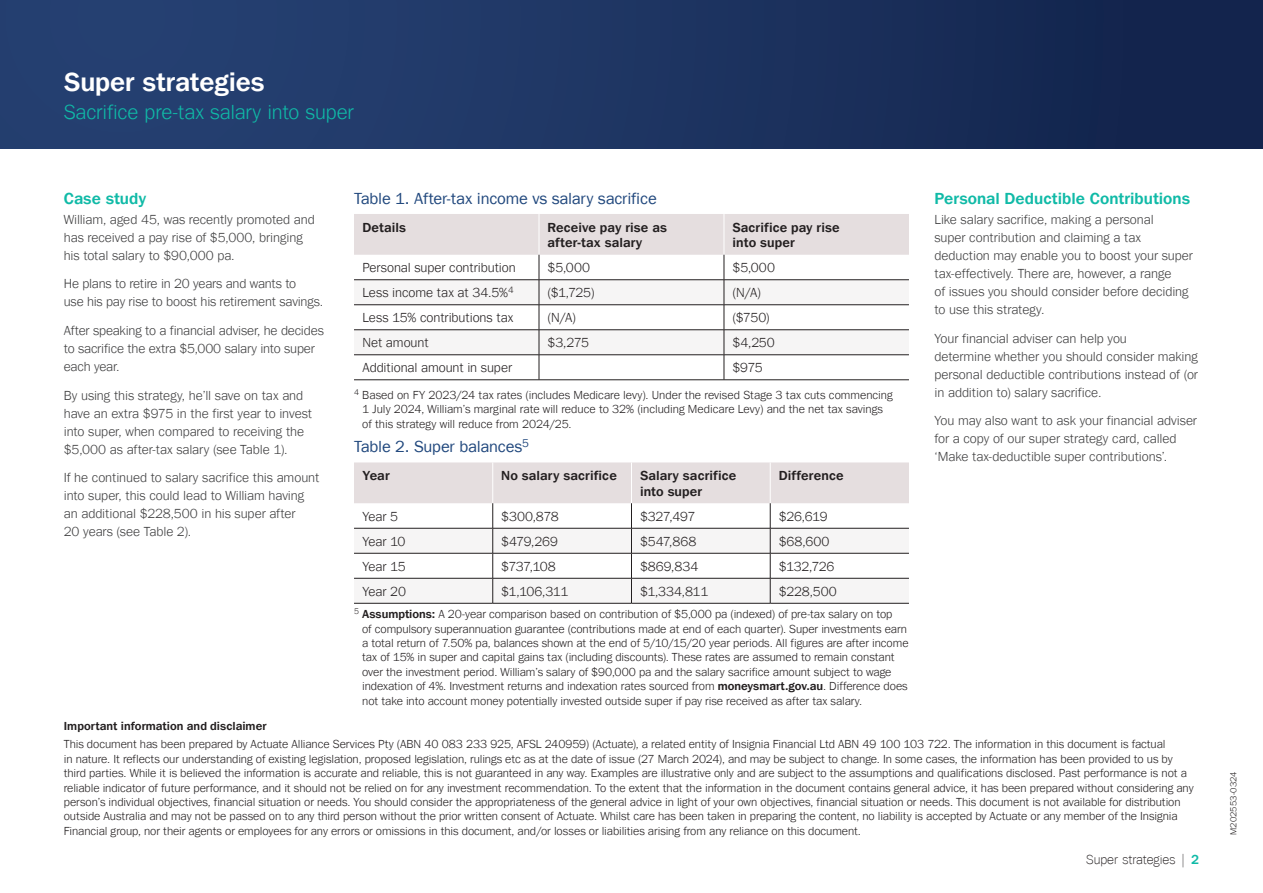
<style>
.page{position:relative;width:1263px;height:893px;background:#fff}
.page>*{position:absolute;margin:0;border:0;box-sizing:border-box;transform-origin:0 0}
.A4_WL_Cover_Heading{font:700 27px "Tee Franklin";color:#fff}
.A4_WL_Cover_Heading-2{font:21px "Tee Franklin";letter-spacing:-.005em;color:#10baa7}
.A4_WL_Sub_Heading_1{font:700 16.5px "Tee Franklin";letter-spacing:.005em;color:#10baa7}
.A4_Flyer_WL_Body_Copy{font:500 16.5px "Tee Franklin";letter-spacing:-.01em;color:#22497e}
.A4_WLCC_Sub_Heading_2{font:500 16.5px "Tee Franklin";letter-spacing:-.01em;color:#22497e}
.A4_Flyer_WL_Body_Copy-2{font:13.5px/18px "Tee Franklin";letter-spacing:-.005em;color:#3e3e3f}
.A4_WL_Table_Body{font:13.5px "Tee Franklin";letter-spacing:-.005em;color:#231f20}
.A4_WL_Table_Heads{font:700 13.5px/15.8px "Tee Franklin";letter-spacing:.01em;color:#231f20}
.t1{font:300 13.5px "Tee Franklin";color:#231f20}
.TErms_and_Conditions{font:12px/14.4px "Tee Franklin";letter-spacing:-.005em;color:#231f20}
.A4_WL_Body_Copy{font:700 12px "Tee Franklin";letter-spacing:.005em;color:#231f20}
.A4_WL_Body_Copy-2{font:9px "Tee Franklin";color:#231f20}
.s1{font-weight:700}
.s2{font-weight:700;color:#10baa7}
</style>
<div class="page">
<div style="left:0;top:0;width:1263px;height:149px;background:linear-gradient(to right,#284476,#12234c)"></div>
<svg style="left:354px;top:214px;width:555px;height:166px"></svg>
<hr style="left:354px;top:380px;width:185px;height:1px;background:#231f20">
<hr style="left:539px;top:380px;width:185px;height:1px;background:#231f20">
<hr style="left:724px;top:380px;width:185px;height:1px;background:#231f20">
<svg style="left:354px;top:462px;width:555px;height:141px"></svg>
<hr style="left:354px;top:603px;width:139px;height:1px;background:#231f20">
<hr style="left:493px;top:603px;width:138px;height:1px;background:#231f20">
<hr style="left:631px;top:603px;width:139px;height:1px;background:#231f20">
<hr style="left:770px;top:603px;width:139px;height:1px;background:#231f20">
<p class="A4_WL_Cover_Heading" style="left:64px;top:66px;width:202px">Super strategies</p>
<p class="A4_WL_Cover_Heading-2" style="left:64px;top:100px;width:291px">Sacrifice pre-tax salary into super</p>
<p class="A4_WL_Sub_Heading_1" style="left:64px;top:188px;width:84px">Case study</p>
<p class="A4_Flyer_WL_Body_Copy-2" style="left:64px;top:210px;width:253px">William, aged 45, was recently promoted and has received a pay rise of $5,000, bringing his total salary to $90,000 pa.</p>
<p class="A4_Flyer_WL_Body_Copy-2" style="left:64px;top:275px;width:261px">He plans to retire in 20 years and wants to<br>use his pay rise to boost his retirement savings.</p>
<p class="A4_Flyer_WL_Body_Copy-2" style="left:64px;top:322px;width:261px">After speaking to a financial adviser, he decides to sacrifice the extra $5,000 salary into super each year.</p>
<p class="A4_Flyer_WL_Body_Copy-2" style="left:64px;top:386px;width:250px">By using this strategy, he’ll save on tax and have an extra $975 in the first year to invest into super, when compared to receiving the $5,000 as after-tax salary (see Table 1).</p>
<p class="A4_Flyer_WL_Body_Copy-2" style="left:64px;top:469px;width:257px">If he continued to salary sacrifice this amount into super, this could lead to William having an additional $228,500 in his super after<br>20 years (see Table 2).</p>
<p class="A4_Flyer_WL_Body_Copy" style="left:354px;top:188px;width:304px">Table 1. After-tax income vs salary sacrifice</p>
<p class="A4_WL_Table_Heads" style="left:362px;top:219px;width:45px">Details</p>
<p class="A4_WL_Table_Heads" style="left:547px;top:219px;width:121px">Receive pay rise as after-tax salary</p>
<p class="A4_WL_Table_Heads" style="left:732px;top:219px;width:109px">Sacrifice pay rise into super</p>
<p class="A4_WL_Table_Body" style="left:362px;top:260px;width:155px">Personal super contribution</p>
<p class="A4_WL_Table_Body" style="left:547px;top:260px;width:44px">$5,000</p>
<p class="A4_WL_Table_Body" style="left:732px;top:260px;width:44px">$5,000</p>
<p class="A4_WL_Table_Body" style="left:362px;top:285px;width:153px">Less income tax at 34.5%<sup>4</sup></p>
<p class="A4_WL_Table_Body" style="left:547px;top:285px;width:49px">($1,725)</p>
<p class="A4_WL_Table_Body" style="left:732px;top:285px;width:30px">(N/A)</p>
<p class="A4_WL_Table_Body" style="left:362px;top:310px;width:152px">Less 15% contributions tax</p>
<p class="A4_WL_Table_Body" style="left:547px;top:310px;width:30px">(N/A)</p>
<p class="A4_WL_Table_Body" style="left:732px;top:310px;width:39px">($750)</p>
<p class="A4_WL_Table_Body" style="left:362px;top:335px;width:68px">Net amount</p>
<p class="A4_WL_Table_Body" style="left:547px;top:335px;width:43px">$3,275</p>
<p class="A4_WL_Table_Body" style="left:732px;top:335px;width:44px">$4,250</p>
<p class="A4_WL_Table_Body" style="left:362px;top:360px;width:151px">Additional amount in super</p>
<p class="A4_WL_Table_Body" style="left:732px;top:360px;width:32px">$975</p>
<p class="TErms_and_Conditions" style="left:362px;top:388px;width:532px;text-indent:-8px"><sup>4</sup> Based on FY 2023/24 tax rates (includes Medicare levy). Under the revised Stage 3 tax cuts commencing<br>1 July 2024, William’s marginal rate will reduce to 32% (including Medicare Levy) and the net tax savings of this strategy will reduce from 2024/25.</p>
<p class="A4_WLCC_Sub_Heading_2" style="left:354px;top:437px;width:177px">Table 2. Super balances<sup>5</sup></p>
<p class="A4_WL_Table_Heads" style="left:362px;top:468px;width:29px">Year</p>
<p class="A4_WL_Table_Heads" style="left:501px;top:468px;width:117px">No salary sacrifice</p>
<p class="A4_WL_Table_Heads" style="left:640px;top:468px;width:98px">Salary sacrifice into super</p>
<p class="A4_WL_Table_Heads" style="left:779px;top:468px;width:66px">Difference</p>
<p class="A4_WL_Table_Body" style="left:362px;top:508px;width:37px">Year 5</p>
<p class="A4_WL_Table_Body" style="left:501px;top:508px;width:59px">$300,878</p>
<p class="A4_WL_Table_Body" style="left:640px;top:508px;width:57px">$327,497</p>
<p class="A4_WL_Table_Body" style="left:779px;top:508px;width:51px">$26,619</p>
<p class="A4_WL_Table_Body" style="left:362px;top:533px;width:45px">Year 10</p>
<p class="A4_WL_Table_Body" style="left:501px;top:533px;width:58px">$479,269</p>
<p class="A4_WL_Table_Body" style="left:640px;top:533px;width:58px">$547,868</p>
<p class="A4_WL_Table_Body" style="left:779px;top:533px;width:52px">$68,600</p>
<p class="A4_WL_Table_Body" style="left:362px;top:558px;width:45px">Year 15</p>
<p class="A4_WL_Table_Body" style="left:501px;top:558px;width:56px">$737,108</p>
<p class="A4_WL_Table_Body" style="left:640px;top:558px;width:60px">$869,834</p>
<p class="A4_WL_Table_Body" style="left:779px;top:558px;width:57px">$132,726</p>
<p class="A4_WL_Table_Body" style="left:362px;top:583px;width:45px">Year 20</p>
<p class="A4_WL_Table_Body" style="left:501px;top:583px;width:69px">$1,106,311</p>
<p class="A4_WL_Table_Body" style="left:640px;top:583px;width:70px">$1,334,811</p>
<p class="A4_WL_Table_Body" style="left:779px;top:583px;width:60px">$228,500</p>
<p class="TErms_and_Conditions" style="left:362px;top:607px;width:548px;text-indent:-8px"><sup>5</sup> <span class="s1">Assumptions:</span> A 20-year comparison based on contribution of $5,000 pa (indexed) of pre-tax salary on top<br>of compulsory superannuation guarantee (contributions made at end of each quarter). Super investments earn a total return of 7.50% pa, balances shown at the end of 5/10/15/20 year periods. All figures are after income tax of 15% in super and capital gains tax (including discounts). These rates are assumed to remain constant over the investment period. William’s salary of $90,000 pa and the salary sacrifice amount subject to wage indexation of 4%. Investment returns and indexation rates sourced from <span class="s1">moneysmart.gov.au</span>. Difference does not take into account money potentially invested outside super if pay rise received as after tax salary.</p>
<p class="A4_WL_Sub_Heading_1" style="left:934px;top:188px;width:257px">Personal Deductible Contributions</p>
<p class="A4_Flyer_WL_Body_Copy-2" style="left:934px;top:210px;width:260px">Like salary sacrifice, making a personal<br>super contribution and claiming a tax deduction may enable you to boost your super tax-effectively. There are, however, a range<br>of issues you should consider before deciding to use this strategy.</p>
<p class="A4_Flyer_WL_Body_Copy-2" style="left:934px;top:329px;width:265px">Your financial adviser can help you<br>determine whether you should consider making personal deductible contributions instead of (or in addition to) salary sacrifice.</p>
<p class="A4_Flyer_WL_Body_Copy-2" style="left:934px;top:412px;width:264px">You may also want to ask your financial adviser for a copy of our super strategy card, called ‘Make tax-deductible super contributions’.</p>
<p class="A4_WL_Body_Copy" style="left:64px;top:718px;width:204px">Important information and disclaimer</p>
<p class="TErms_and_Conditions" style="left:64px;top:737px;width:1131px">This document has been prepared by Actuate Alliance Services Pty (ABN 40 083 233 925, AFSL 240959) (Actuate), a related entity of Insignia Financial Ltd ABN 49 100 103 722. The information in this document is factual<br>in nature. It reflects our understanding of existing legislation, proposed legislation, rulings etc as at the date of issue (27 March 2024), and may be subject to change. In some cases, the information has been provided to us by third parties. While it is believed the information is accurate and reliable, this is not guaranteed in any way. Examples are illustrative only and are subject to the assumptions and qualifications disclosed. Past performance is not a reliable indicator of future performance, and it should not be relied on for any investment recommendation. To the extent that the information in the document contains general advice, it has been prepared without considering any person’s individual objectives, financial situation or needs. You should consider the appropriateness of the general advice in light of your own objectives, financial situation or needs. This document is not available for distribution outside Australia and may not be passed on to any third person without the prior written consent of Actuate. Whilst care has been taken in preparing the content, no liability is accepted by Actuate or any member of the Insignia Financial group, nor their agents or employees for any errors or omissions in this document, and/or losses or liabilities arising from any reliance on this document.</p>
<p class="t1" style="left:1086px;top:852px;width:114px">Super strategies | <span class="s2">2</span></p>
<p class="A4_WL_Body_Copy-2" style="left:1228px;top:835px;width:64px;rotate:-90deg">M202553-0324</p>
</div>
